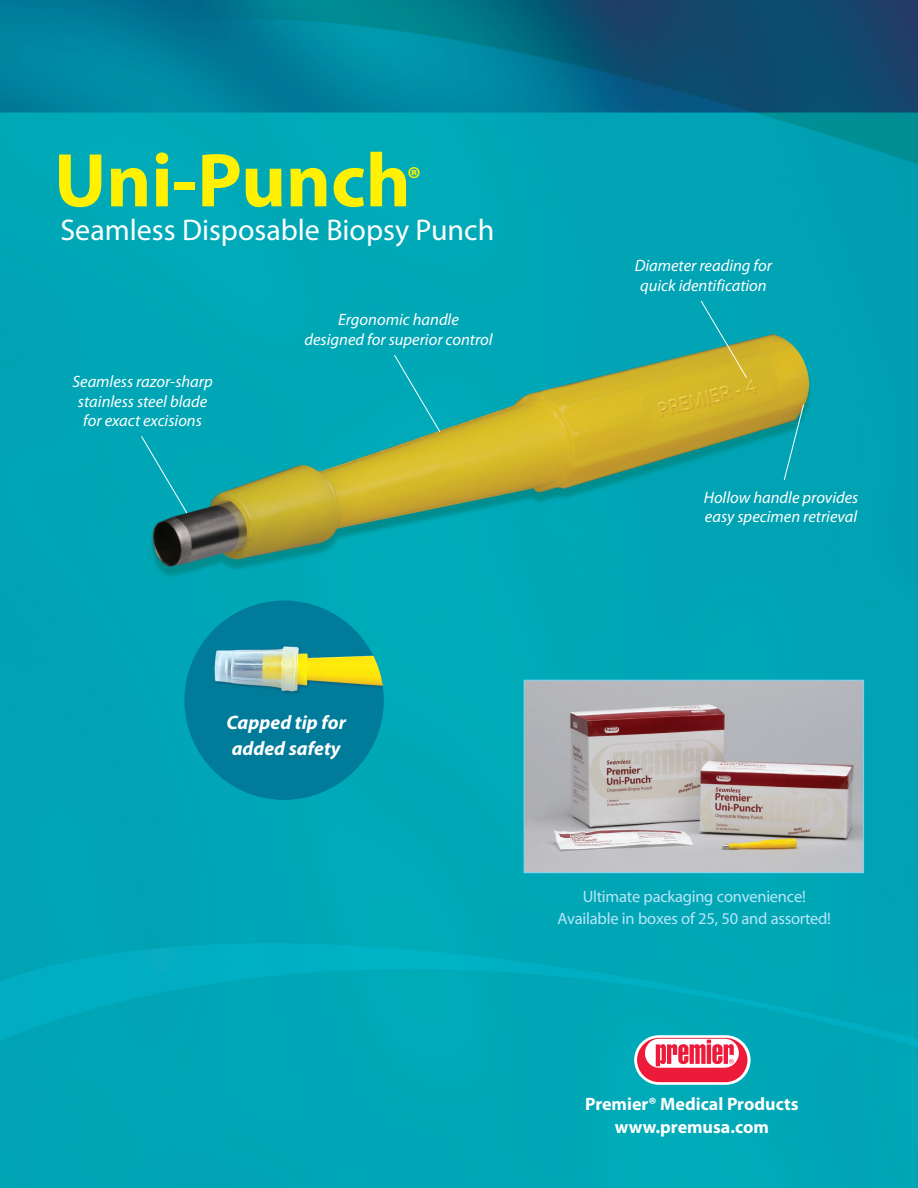
<style>
.page{position:relative;width:918px;height:1188px;background:#fff}
.page>*{position:absolute;margin:0;border:0;box-sizing:border-box;transform-origin:0 0}
.t1{font:700 76.8px "Myriad Pro";color:#fff101}
.t2{font:700 31.8px "Myriad Pro";color:#fff101}
.t3{font:30px "Myriad Pro";color:#fff}
.t4{font:italic 700 19.5px/25.5px "Myriad Pro";color:#fff}
.t5{font:700 18px/22.5px "Myriad Pro";color:#fff;text-align:center}
.t6{font:italic 16.5px/19.5px "Myriad Pro";color:#fff;text-align:center}
.t7{font:16.5px/22.5px "Myriad";letter-spacing:-.015em;color:#b9e5fa;text-align:center}
</style>
<div class="page">
<img style="left:0;top:0;width:918px;height:1188px">
<img style="left:526px;top:682px;width:336px;height:189px">
<div style="left:524px;top:680px;width:340px;height:193px;border:1px solid #7cd3f6"></div>
<div style="left:634px;top:1035px;width:117px;height:50px;border:2px solid #fff;border-radius:24px"></div>
<svg style="left:637px;top:1038px;width:110px;height:44px"></svg>
<div style="left:140px;top:435px;width:48px;height:79px;background:#00a6b6"></div>
<div style="left:393px;top:354px;width:48px;height:79px;background:#00a9b7"></div>
<svg style="left:700px;top:300px;width:48px;height:79px;background:#59ab7e"></svg>
<svg style="left:783px;top:404px;width:21px;height:77px;background:#2da19a"></svg>
<img style="left:184px;top:600px;width:200px;height:200px;border-radius:100px">
<h1 class="t1" style="left:54px;top:130px;width:358px">Uni-Punch</h1>
<h2 class="t2" style="left:407px;top:158px;width:16px">®</h2>
<h3 class="t3" style="left:60px;top:211px;width:435px">Seamless Disposable Biopsy Punch</h3>
<p class="t6" style="left:72px;top:371px;width:142px">Seamless razor-sharp stainless steel blade for exact excisions</p>
<p class="t6" style="left:304px;top:310px;width:190px">Ergonomic handle<br>designed for superior control</p>
<p class="t6" style="left:635px;top:256px;width:139px">Diameter reading for quick identification</p>
<p class="t6" style="left:704px;top:487px;width:156px;text-align:left">Hollow handle provides easy specimen retrieval</p>
<p class="t4" style="left:226px;top:709px;width:121px">Capped tip for added safety</p>
<p class="t7" style="left:557px;top:886px;width:275px">Ultimate packaging convenience!<br>Available in boxes of 25, 50 and assorted!</p>
<p class="t5" style="left:585px;top:1093px;width:215px">Premier® Medical Products www.premusa.com</p>
</div>
